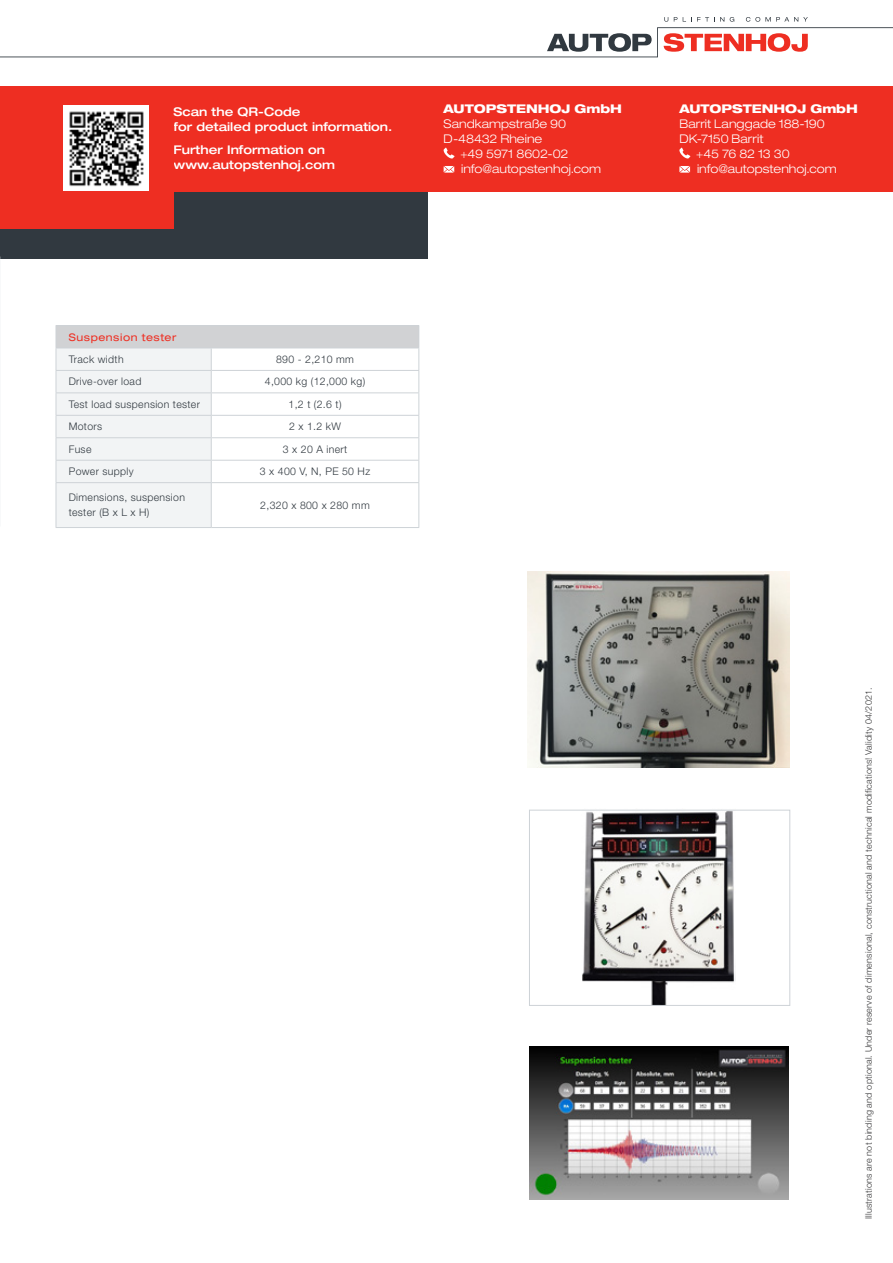
<style>
.page{position:relative;width:893px;height:1263px;background:#fff}
.page>*{position:absolute;margin:0;border:0;box-sizing:border-box;transform-origin:0 0}
.t1{font:300 expanded 12px/15px "Helvetica Neue LT Pro";color:#fff}
.Text_QR-Code_2017{font:500 expanded 12px/15px "Helvetica Neue LT Pro";color:#fff}
.t2{font:800 expanded 12px "Helvetica Neue LT Pro";letter-spacing:-.005em;color:#fff}
.Technische_Daten_-_H{font:300 10.5px "Helvetica Neue LT Pro";letter-spacing:.03em;color:#313940}
.Technische_Daten_-_I{font:300 10.5px "Helvetica Neue LT Pro";letter-spacing:.03em;color:#313940}
.Technische_Daten_-_K{font:expanded 10.5px "Helvetica Neue LT Pro";letter-spacing:.055em;color:#ee2e22}
.t3{font:300 9px "Helvetica Neue LT Pro";letter-spacing:.02em;color:#383839}
</style>
<div class="page">
<svg style="left:0;top:17px;width:893px;height:40px"></svg>
<div style="left:0;top:154px;width:427px;height:105px;background:#313940"></div>
<div style="left:0;top:86px;width:893px;height:105px;background:#ee2e22"></div>
<img style="left:530px;top:1047px;width:258px;height:152px">
<img style="left:581px;top:809px;width:155px;height:195px">
<img style="left:527px;top:571px;width:263px;height:197px">
<div style="left:529px;top:810px;width:261px;height:196px;border:1px solid #ced3d7"></div>
<div style="left:0;top:124px;width:174px;height:105px;background:#ee2e22"></div>
<img style="left:64px;top:106px;width:85px;height:85px">
<div style="left:56px;top:325px;width:363px;height:23px;background:#d1d2d4"></div>
<hr style="left:211px;top:348px;width:208px;height:1px;background:#ced3d7">
<hr style="left:211px;top:370px;width:208px;height:1px;background:#ced3d7">
<hr style="left:211px;top:392px;width:208px;height:1px;background:#ced3d7">
<hr style="left:211px;top:415px;width:208px;height:1px;background:#ced3d7">
<hr style="left:211px;top:437px;width:208px;height:1px;background:#ced3d7">
<hr style="left:211px;top:460px;width:208px;height:1px;background:#ced3d7">
<svg style="left:56px;top:348px;width:156px;height:179px"></svg>
<svg style="left:418px;top:348px;width:1px;height:134px"></svg>
<hr style="left:56px;top:482px;width:155px;height:1px;background:#ced3d7">
<hr style="left:56px;top:483px;width:1px;height:44px;background:#ced3d7">
<hr style="left:211px;top:482px;width:208px;height:1px;background:#ced3d7">
<hr style="left:211px;top:483px;width:1px;height:44px;background:#ced3d7">
<hr style="left:418px;top:483px;width:1px;height:44px;background:#ced3d7">
<hr style="left:56px;top:527px;width:155px;height:1px;background:#ced3d7">
<hr style="left:211px;top:527px;width:208px;height:1px;background:#ced3d7">
<svg style="left:679px;top:148px;width:11px;height:11px"></svg>
<svg style="left:679px;top:166px;width:11px;height:7px"></svg>
<svg style="left:444px;top:148px;width:10px;height:11px"></svg>
<svg style="left:444px;top:166px;width:10px;height:7px"></svg>
<p class="Text_QR-Code_2017" style="left:174px;top:104px;width:220px">Scan the QR-Code<br>for detailed product information.</p>
<p class="Text_QR-Code_2017" style="left:174px;top:142px;width:163px">Further Information on www.autopstenhoj.com</p>
<p class="t2" style="left:444px;top:101px;width:180px">AUTOPSTENHOJ GmbH</p>
<p class="t1" style="left:444px;top:116px;width:124px">Sandkampstraße 90<br>D-48432 Rheine</p>
<p class="t1" style="left:460px;top:146px;width:142px">+49 5971 8602-02 info@autopstenhoj.com</p>
<p class="t2" style="left:679px;top:101px;width:180px">AUTOPSTENHOJ GmbH</p>
<p class="t1" style="left:679px;top:116px;width:147px">Barrit Langgade 188-190</p>
<p class="t1" style="left:679px;top:131px;width:86px">DK-7150 Barrit</p>
<p class="t1" style="left:696px;top:146px;width:95px">+45 76 82 13 30</p>
<p class="t1" style="left:697px;top:161px;width:141px">info@autopstenhoj.com</p>
<p class="Technische_Daten_-_K" style="left:69px;top:331px;width:109px">Suspension tester</p>
<p class="Technische_Daten_-_H" style="left:69px;top:353px;width:56px">Track width</p>
<p class="Technische_Daten_-_I" style="left:276px;top:353px;width:80px">890 - 2,210 mm</p>
<p class="Technische_Daten_-_H" style="left:69px;top:375px;width:74px">Drive-over load</p>
<p class="Technische_Daten_-_I" style="left:265px;top:375px;width:102px">4,000 kg (12,000 kg)</p>
<p class="Technische_Daten_-_H" style="left:69px;top:398px;width:133px">Test load suspension tester</p>
<p class="Technische_Daten_-_I" style="left:289px;top:398px;width:55px">1,2 t (2.6 t)</p>
<p class="Technische_Daten_-_H" style="left:69px;top:420px;width:35px">Motors</p>
<p class="Technische_Daten_-_I" style="left:289px;top:420px;width:53px">2 x 1.2 kW</p>
<p class="Technische_Daten_-_H" style="left:69px;top:443px;width:24px">Fuse</p>
<p class="Technische_Daten_-_I" style="left:283px;top:443px;width:66px">3 x 20 A inert</p>
<p class="Technische_Daten_-_H" style="left:69px;top:465px;width:66px">Power supply</p>
<p class="Technische_Daten_-_I" style="left:260px;top:465px;width:112px">3 x 400 V, N, PE 50 Hz</p>
<p class="Technische_Daten_-_H" style="left:69px;top:491px;width:118px">Dimensions, suspension</p>
<p class="Technische_Daten_-_H" style="left:69px;top:506px;width:82px">tester (B x L x H)</p>
<p class="Technische_Daten_-_I" style="left:260px;top:499px;width:111px">2,320 x 800 x 280 mm</p>
<p class="t3" style="left:863px;top:1219px;width:533px;rotate:-90deg">Illustrations are not binding and optional. Under reserve of dimensional, constructional and technical modifications! Validity 04/2021.</p>
</div>
